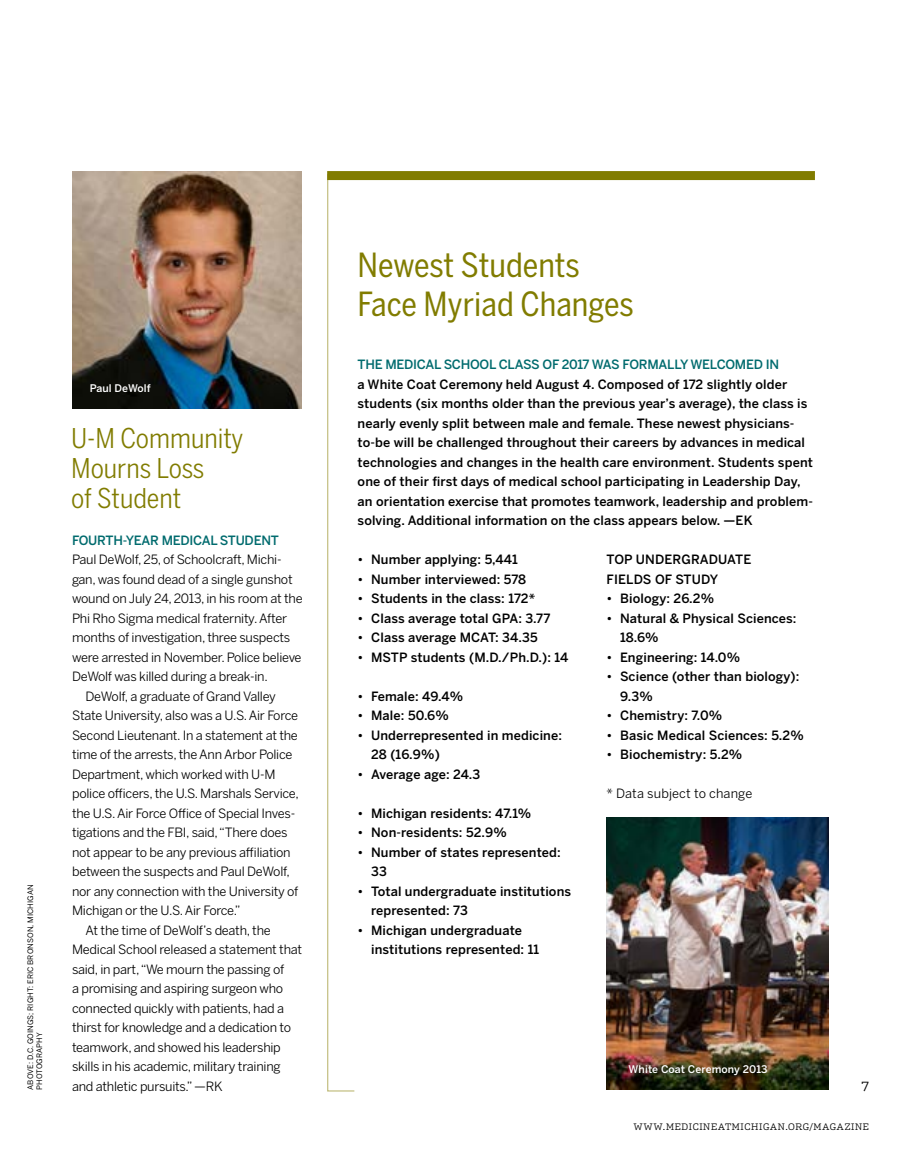
<style>
.page{position:relative;width:905px;height:1175px;background:#fff}
.page>*{position:absolute;margin:0;border:0;box-sizing:border-box;transform-origin:0 0}
.t1{font:33px/39px "Benton Sans Cond Regluar";color:#817c00}
.t2{font:27px/30px "Benton Sans Cond";color:#817c00}
.t3{font:500 12.75px/19.5px "Benton Sans";letter-spacing:.01em;color:#000}
.t4{font:12.75px "Benton Sans";letter-spacing:-.02em;color:#000}
.t5{font:500 12.75px "Benton Sans";letter-spacing:-.02em;color:#006b6e}
.t6{font:12.75px "Benton Sans";letter-spacing:.01em;color:#000}
.t7{font:500 12.75px "Benton Sans";letter-spacing:-.01em;color:#000}
.t8{font:300 12.75px "Dispatch";color:#000}
.t9{font:500 10.5px "Benton Sans";color:#fff}
.t10{font:300 9px "Dispatch";letter-spacing:.07em;color:#000}
.t11{font:7.5px "Benton Sans Regluar";letter-spacing:.01em;color:#000}
</style>
<div class="page">
<img style="left:72px;top:171px;width:230px;height:237px">
<img style="left:606px;top:818px;width:222px;height:271px">
<svg style="left:327px;top:180px;width:28px;height:912px"></svg>
<div style="left:327px;top:171px;width:487px;height:9px;background:#817c00"></div>
<p class="t11" style="left:26px;top:1089px;width:207px;rotate:-90deg">Above: D.C. Goings; Right: eric bronson, m ichigan</p>
<p class="t11" style="left:35px;top:1089px;width:59px;rotate:-90deg">Photography</p>
<p class="t9" style="left:90px;top:382px;width:63px">Paul DeWolf</p>
<h2 class="t2" style="left:71px;top:423px;width:174px">U-M Community<br>Mourns Loss<br>of Student</h2>
<p class="t5" style="left:72px;top:532px;width:208px">Fourth-year medical student</p>
<p class="t4" style="left:72px;top:552px;width:211px">Paul DeWolf, 25, of Schoolcraft, Michi-</p>
<p class="t4" style="left:72px;top:571px;width:222px">gan, was found dead of a single gunshot</p>
<p class="t4" style="left:72px;top:591px;width:232px">wound on July 24, 2013, in his room at the</p>
<p class="t4" style="left:72px;top:610px;width:217px">Phi Rho Sigma medical fraternity. After</p>
<p class="t4" style="left:72px;top:630px;width:220px">months of investigation, three suspects</p>
<p class="t4" style="left:72px;top:649px;width:231px">were arrested in November. Police believe</p>
<p class="t4" style="left:72px;top:669px;width:197px">DeWolf was killed during a break-in.</p>
<p class="t4" style="left:86px;top:688px;width:192px">DeWolf, a graduate of Grand Valley</p>
<p class="t4" style="left:72px;top:708px;width:228px">State University, also was a U.S. Air Force</p>
<p class="t4" style="left:72px;top:727px;width:227px">Second Lieutenant. In a statement at the</p>
<p class="t4" style="left:72px;top:747px;width:222px">time of the arrests, the Ann Arbor Police</p>
<p class="t4" style="left:72px;top:766px;width:205px">Department, which worked with U-M</p>
<p class="t4" style="left:72px;top:786px;width:228px">police officers, the U.S. Marshals Service,</p>
<p class="t4" style="left:72px;top:805px;width:225px">the U.S. Air Force Office of Special Inves-</p>
<p class="t4" style="left:72px;top:825px;width:217px">tigations and the FBI, said, “There does</p>
<p class="t4" style="left:72px;top:844px;width:220px">not appear to be any previous affiliation</p>
<p class="t4" style="left:72px;top:864px;width:219px">between the suspects and Paul DeWolf,</p>
<p class="t4" style="left:72px;top:883px;width:228px">nor any connection with the University of</p>
<p class="t4" style="left:72px;top:903px;width:170px">Michigan or the U.S. Air Force.”</p>
<p class="t4" style="left:86px;top:922px;width:187px">At the time of DeWolf’s death, the</p>
<p class="t4" style="left:72px;top:942px;width:232px">Medical School released a statement that</p>
<p class="t4" style="left:72px;top:961px;width:214px">said, in part, “We mourn the passing of</p>
<p class="t4" style="left:72px;top:981px;width:213px">a promising and aspiring surgeon who</p>
<p class="t4" style="left:72px;top:1000px;width:213px">connected quickly with patients, had a</p>
<p class="t4" style="left:72px;top:1020px;width:221px">thirst for knowledge and a dedication to</p>
<p class="t4" style="left:72px;top:1039px;width:210px">teamwork, and showed his leadership</p>
<p class="t4" style="left:72px;top:1059px;width:210px">skills in his academic, military training</p>
<p class="t4" style="left:72px;top:1078px;width:152px">and athletic pursuits.” —RK</p>
<h1 class="t1" style="left:357px;top:246px;width:278px">Newest Students<br>Face Myriad Changes</h1>
<p class="t5" style="left:357px;top:357px;width:423px">The M edical School Class of 2017 was formally welcomed i n</p>
<p class="t3" style="left:357px;top:374px;width:457px">a White Coat Ceremony held August 4. Composed of 172 slightly older students (six months older than the previous year’s average), the class is nearly evenly split between male and female. These newest physicians&shy;to-be will be challenged throughout their careers by advances in medical technologies and changes in the health care environment. Students spent one of their first days of medical school participating in Leadership Day, an orientation exercise that promotes teamwork, leadership and problem&shy;solving. Additional information on the class appears below. —EK</p>
<p class="t3" style="left:357px;top:550px;width:162px">• Number applying: 5,441</p>
<p class="t3" style="left:357px;top:569px;width:170px">• Number interviewed: 578</p>
<p class="t3" style="left:357px;top:589px;width:179px">• Students in the class: 172*</p>
<p class="t3" style="left:357px;top:608px;width:194px">• Class average total GPA: 3.77</p>
<p class="t3" style="left:357px;top:628px;width:181px">• Class average MCAT: 34.35</p>
<p class="t3" style="left:357px;top:647px;width:212px">• MSTP students (M.D./Ph.D.): 14</p>
<p class="t3" style="left:357px;top:686px;width:107px">• Female: 49.4%</p>
<p class="t3" style="left:357px;top:706px;width:93px">• Male: 50.6%</p>
<p class="t3" style="left:371px;top:725px;width:192px;text-indent:-13px">• Underrepresented in medicine:<br>28 (16.9%)</p>
<p class="t7" style="left:357px;top:766px;width:124px">• Average age: 24.3</p>
<p class="t3" style="left:357px;top:803px;width:175px">• Michigan residents: 47.1%</p>
<p class="t3" style="left:357px;top:823px;width:151px">• Non-residents: 52.9%</p>
<p class="t3" style="left:371px;top:842px;width:191px;text-indent:-14px">• Number of states represented:<br>33</p>
<p class="t3" style="left:371px;top:881px;width:201px;text-indent:-13px">• Total undergraduate institutions represented: 73</p>
<p class="t3" style="left:371px;top:920px;width:170px;text-indent:-13px">• Michigan undergraduate institutions represented: 11</p>
<p class="t3" style="left:606px;top:550px;width:27px">Topund</p>
<p class="t3" style="left:664px;top:550px;width:45px">erg raduat</p>
<p class="t3" style="left:743px;top:550px;width:9px">e</p>
<p class="t3" style="left:606px;top:569px;width:113px">fi elds of study</p>
<p class="t3" style="left:606px;top:589px;width:109px">• Biology: 26.2%</p>
<p class="t3" style="left:620px;top:608px;width:178px;text-indent:-13px">• Natural &amp; Physical Sciences:<br>18.6%</p>
<p class="t3" style="left:606px;top:647px;width:135px">• Engineering: 14.0%</p>
<p class="t3" style="left:620px;top:667px;width:181px;text-indent:-13px">• Science (other than biology):<br>9.3%</p>
<p class="t3" style="left:606px;top:706px;width:117px">• Chemistry: 7.0%</p>
<p class="t3" style="left:606px;top:725px;width:199px">• Basic Medical Sciences: 5.2%</p>
<p class="t3" style="left:606px;top:745px;width:137px">• Biochemistry: 5.2%</p>
<p class="t6" style="left:606px;top:786px;width:147px">* Data subject to change</p>
<p class="t9" style="left:628px;top:1063px;width:140px">White Coat Ceremony 2013</p>
<p class="t8" style="left:861px;top:1078px;width:9px">7</p>
<p class="t10" style="left:633px;top:1121px;width:237px">WWW.MEDICINEATMICHIGAN.ORG/MAGAZINE</p>
</div>
